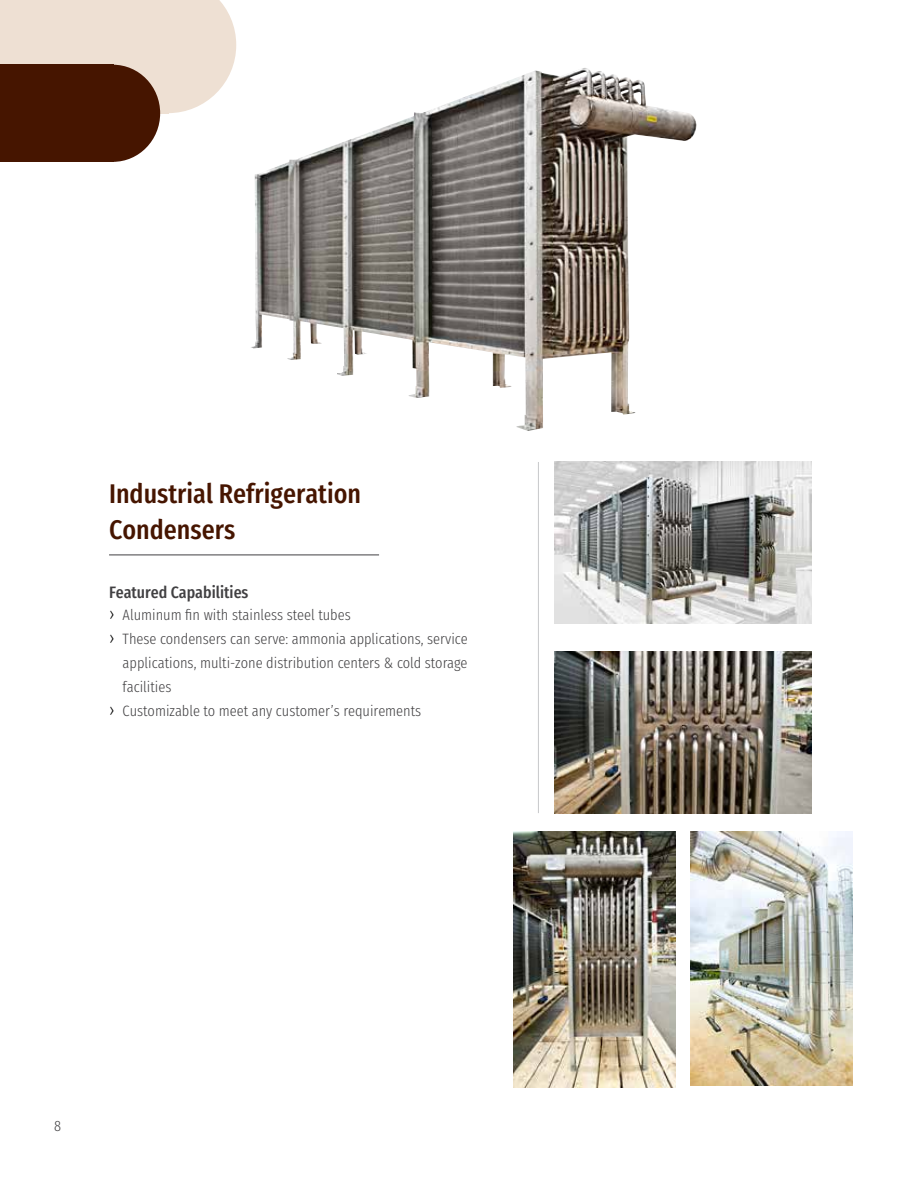
<style>
.page{position:relative;width:918px;height:1188px;background:#fff}
.page>*{position:absolute;margin:0;border:0;box-sizing:border-box;transform-origin:0 0}
.t1{font:500 27px/36px "Fira Sans Condensed";color:#461500}
.t2{font:500 16.5px "Fira Sans Condensed";color:#414042}
.t3{font:300 15px "Fira Sans Condensed";color:#414042}
.s1{font-size:18px;color:#000}
</style>
<div class="page">
<img style="left:251px;top:68px;width:446px;height:363px">
<img style="left:555px;top:462px;width:256px;height:162px">
<img style="left:555px;top:651px;width:256px;height:162px">
<img style="left:690px;top:831px;width:162px;height:254px">
<hr style="left:109px;top:555px;width:270px;height:1px;background:#414042">
<hr style="left:538px;top:462px;width:1px;height:351px;background:#c7c8ca">
<img style="left:514px;top:831px;width:162px;height:257px">
<div style="left:0;top:0;width:169px;height:113px;background:#eee0d3"></div>
<svg style="left:100px;top:0;width:136px;height:113px"></svg>
<div style="left:0;top:65px;width:114px;height:97px;background:#461500"></div>
<div style="left:66px;top:65px;width:94px;height:97px;background:#461500;border-radius:50%"></div>
<h1 class="t1" style="left:109px;top:473px;width:254px">Industrial Refrigeration<br>Condensers</h1>
<p class="t2" style="left:109px;top:577px;width:141px">Featured Capabilities</p>
<p class="t3" style="left:109px;top:601px;width:243px"><span class="s1">›</span> Aluminum fin with stainless steel tubes</p>
<p class="t3" style="left:109px;top:625px;width:360px"><span class="s1">›</span> These condensers can serve: ammonia applications, service</p>
<p class="t3" style="left:123px;top:649px;width:346px">applications, multi-zone distribution centers &amp; cold storage</p>
<p class="t3" style="left:123px;top:673px;width:50px">facilities</p>
<p class="t3" style="left:109px;top:697px;width:314px"><span class="s1">›</span> Customizable to meet any customer’s requirements</p>
<p class="t3" style="left:54px;top:1112px;width:9px">8</p>
</div>
